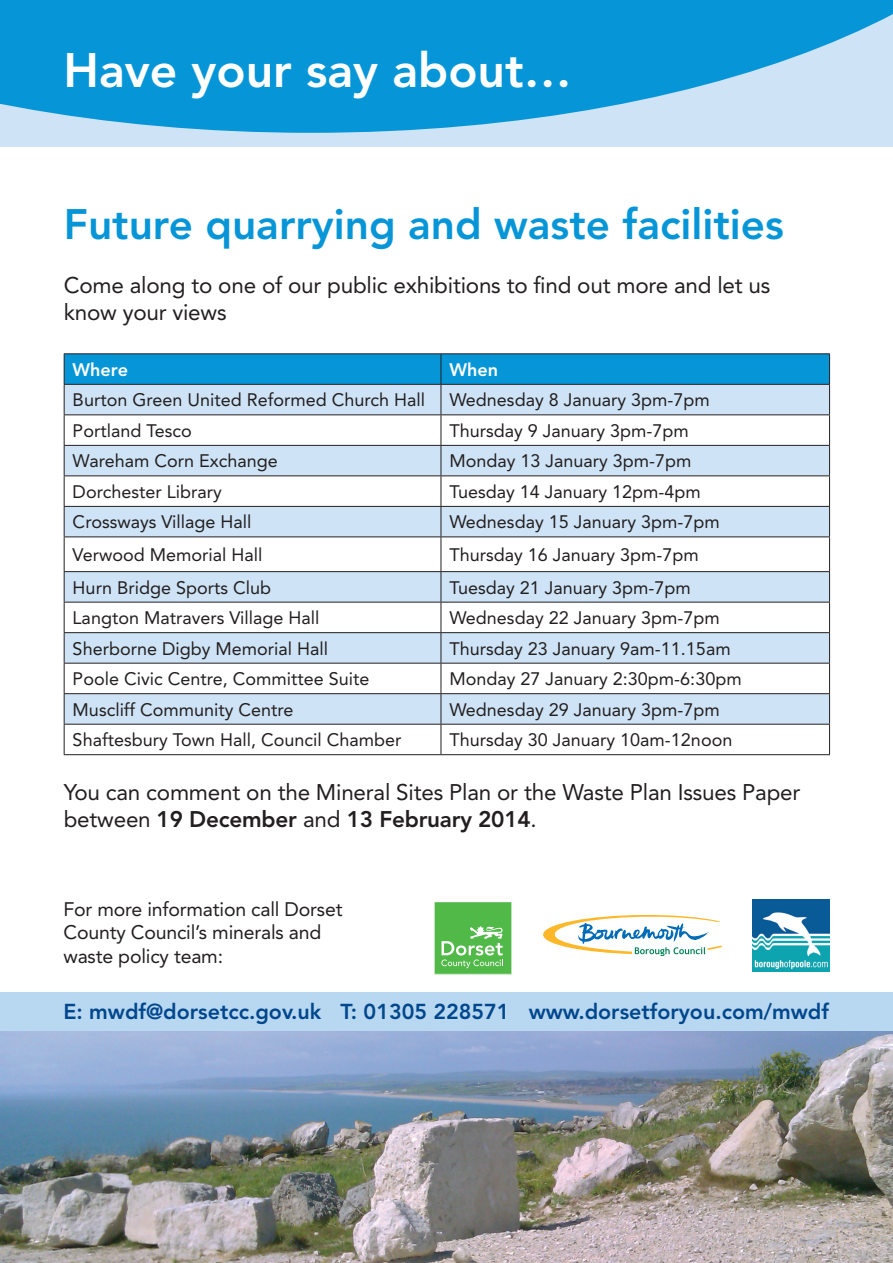
<style>
.page{position:relative;width:893px;height:1263px;background:#fff}
.page>*{position:absolute;margin:0;border:0;box-sizing:border-box;transform-origin:0 0}
.t1{font:800 48px "Avenir";color:#fff}
.t2{font:800 42.3px "Avenir";color:#0696d7}
.Body{font:22.5px/27px "Avenir";letter-spacing:-.01em;color:#231f20}
.Body-2{font:800 21.45px "Avenir";color:#01478d}
.Body-3{font:19.5px/23.4px "Avenir";letter-spacing:-.01em;color:#231f20}
.Body-4{font:18px "Avenir";color:#231f20}
.Body-5{font:800 18px "Avenir";color:#fff}
.s1{font-weight:800}
</style>
<div class="page">
<img style="left:0;top:1031px;width:893px;height:232px">
<div style="left:0;top:993px;width:893px;height:38px;background:#b8d7f0"></div>
<div style="left:0;top:2px;width:893px;height:144px;background:#cee3f5"></div>
<svg style="left:0;top:0;width:893px;height:133px;fill:#0696d7"></svg>
<svg style="left:65px;top:415px;width:764px;height:339px"></svg>
<hr style="left:64px;top:353px;width:377px;height:1px;background:#231f20">
<hr style="left:441px;top:353px;width:389px;height:1px;background:#231f20">
<svg style="left:64px;top:354px;width:766px;height:60px;background:#67b8e0"></svg>
<hr style="left:64px;top:414px;width:377px;height:1px;background:#231f20">
<hr style="left:64px;top:415px;width:1px;height:30px;background:#231f20">
<hr style="left:441px;top:414px;width:389px;height:1px;background:#231f20">
<hr style="left:441px;top:415px;width:1px;height:30px;background:#231f20">
<hr style="left:829px;top:415px;width:1px;height:30px;background:#231f20">
<hr style="left:64px;top:445px;width:377px;height:1px;background:#231f20">
<svg style="left:64px;top:446px;width:1px;height:29px"></svg>
<hr style="left:441px;top:445px;width:389px;height:1px;background:#231f20">
<svg style="left:441px;top:446px;width:1px;height:29px"></svg>
<svg style="left:829px;top:446px;width:1px;height:29px"></svg>
<hr style="left:64px;top:475px;width:377px;height:1px;background:#231f20">
<hr style="left:64px;top:476px;width:1px;height:30px;background:#231f20">
<hr style="left:441px;top:475px;width:389px;height:1px;background:#231f20">
<hr style="left:441px;top:476px;width:1px;height:30px;background:#231f20">
<hr style="left:829px;top:476px;width:1px;height:30px;background:#231f20">
<hr style="left:64px;top:506px;width:377px;height:1px;background:#231f20">
<svg style="left:64px;top:507px;width:1px;height:29px"></svg>
<hr style="left:441px;top:506px;width:389px;height:1px;background:#231f20">
<svg style="left:441px;top:507px;width:1px;height:29px"></svg>
<svg style="left:829px;top:507px;width:1px;height:29px"></svg>
<hr style="left:64px;top:536px;width:377px;height:1px;background:#231f20">
<hr style="left:64px;top:537px;width:1px;height:34px;background:#231f20">
<hr style="left:441px;top:536px;width:389px;height:1px;background:#231f20">
<hr style="left:441px;top:537px;width:1px;height:34px;background:#231f20">
<hr style="left:829px;top:537px;width:1px;height:34px;background:#231f20">
<hr style="left:64px;top:571px;width:377px;height:1px;background:#231f20">
<hr style="left:64px;top:572px;width:1px;height:30px;background:#231f20">
<hr style="left:441px;top:571px;width:389px;height:1px;background:#231f20">
<hr style="left:441px;top:572px;width:1px;height:30px;background:#231f20">
<hr style="left:829px;top:572px;width:1px;height:30px;background:#231f20">
<hr style="left:64px;top:602px;width:377px;height:1px;background:#231f20">
<hr style="left:64px;top:602px;width:1px;height:30px;background:#231f20">
<hr style="left:441px;top:602px;width:389px;height:1px;background:#231f20">
<hr style="left:441px;top:602px;width:1px;height:30px;background:#231f20">
<hr style="left:829px;top:602px;width:1px;height:30px;background:#231f20">
<hr style="left:64px;top:632px;width:377px;height:1px;background:#231f20">
<hr style="left:64px;top:633px;width:1px;height:30px;background:#231f20">
<hr style="left:441px;top:632px;width:389px;height:1px;background:#231f20">
<hr style="left:441px;top:633px;width:1px;height:30px;background:#231f20">
<hr style="left:829px;top:633px;width:1px;height:30px;background:#231f20">
<hr style="left:64px;top:663px;width:377px;height:1px;background:#231f20">
<hr style="left:64px;top:663px;width:1px;height:30px;background:#231f20">
<hr style="left:441px;top:663px;width:389px;height:1px;background:#231f20">
<hr style="left:441px;top:663px;width:1px;height:30px;background:#231f20">
<hr style="left:829px;top:663px;width:1px;height:30px;background:#231f20">
<hr style="left:64px;top:693px;width:377px;height:1px;background:#231f20">
<hr style="left:64px;top:694px;width:1px;height:30px;background:#231f20">
<hr style="left:441px;top:693px;width:389px;height:1px;background:#231f20">
<hr style="left:441px;top:694px;width:1px;height:30px;background:#231f20">
<hr style="left:829px;top:694px;width:1px;height:30px;background:#231f20">
<hr style="left:64px;top:724px;width:377px;height:1px;background:#231f20">
<hr style="left:64px;top:724px;width:1px;height:30px;background:#231f20">
<hr style="left:441px;top:724px;width:389px;height:1px;background:#231f20">
<hr style="left:441px;top:724px;width:1px;height:30px;background:#231f20">
<hr style="left:829px;top:724px;width:1px;height:30px;background:#231f20">
<hr style="left:64px;top:754px;width:377px;height:1px;background:#231f20">
<hr style="left:441px;top:754px;width:389px;height:1px;background:#231f20">
<svg style="left:434px;top:902px;width:78px;height:73px;background:#69c261"></svg>
<svg style="left:543px;top:915px;width:179px;height:41px"></svg>
<img style="left:753px;top:900px;width:76px;height:71px">
<p class="t1" style="left:63px;top:42px;width:510px">Have your say about…</p>
<p class="t2" style="left:64px;top:199px;width:722px">Future quarrying and waste facilities</p>
<p class="Body" style="left:64px;top:272px;width:708px">Come along to one of our public exhibitions to find out more and let us know your views</p>
<p class="Body-5" style="left:73px;top:359px;width:57px">Where</p>
<p class="Body-5" style="left:449px;top:359px;width:50px">When</p>
<p class="Body-4" style="left:73px;top:390px;width:354px">Burton Green United Reformed Church Hall</p>
<p class="Body-4" style="left:449px;top:390px;width:262px">Wednesday 8 January 3pm-7pm</p>
<p class="Body-4" style="left:73px;top:420px;width:121px">Portland Tesco</p>
<p class="Body-4" style="left:449px;top:420px;width:241px">Thursday 9 January 3pm-7pm</p>
<p class="Body-4" style="left:73px;top:451px;width:207px">Wareham Corn Exchange</p>
<p class="Body-4" style="left:449px;top:451px;width:244px">Monday 13 January 3pm-7pm</p>
<p class="Body-4" style="left:73px;top:481px;width:151px">Dorchester Library</p>
<p class="Body-4" style="left:449px;top:481px;width:253px">Tuesday 14 January 12pm-4pm</p>
<p class="Body-4" style="left:73px;top:512px;width:180px">Crossways Village Hall</p>
<p class="Body-4" style="left:449px;top:512px;width:272px">Wednesday 15 January 3pm-7pm</p>
<p class="Body-4" style="left:73px;top:544px;width:191px">Verwood Memorial Hall</p>
<p class="Body-4" style="left:449px;top:544px;width:251px">Thursday 16 January 3pm-7pm</p>
<p class="Body-4" style="left:73px;top:577px;width:200px">Hurn Bridge Sports Club</p>
<p class="Body-4" style="left:449px;top:577px;width:243px">Tuesday 21 January 3pm-7pm</p>
<p class="Body-4" style="left:73px;top:607px;width:248px">Langton Matravers Village Hall</p>
<p class="Body-4" style="left:449px;top:607px;width:272px">Wednesday 22 January 3pm-7pm</p>
<p class="Body-4" style="left:73px;top:638px;width:257px">Sherborne Digby Memorial Hall</p>
<p class="Body-4" style="left:449px;top:638px;width:283px">Thursday 23 January 9am-11.15am</p>
<p class="Body-4" style="left:73px;top:668px;width:298px">Poole Civic Centre, Committee Suite</p>
<p class="Body-4" style="left:449px;top:668px;width:294px">Monday 27 January 2:30pm-6:30pm</p>
<p class="Body-4" style="left:73px;top:699px;width:222px">Muscliff Community Centre</p>
<p class="Body-4" style="left:449px;top:699px;width:272px">Wednesday 29 January 3pm-7pm</p>
<p class="Body-4" style="left:73px;top:729px;width:330px">Shaftesbury Town Hall, Council Chamber</p>
<p class="Body-4" style="left:449px;top:729px;width:284px">Thursday 30 January 10am-12noon</p>
<p class="Body" style="left:64px;top:779px;width:738px">You can comment on the Mineral Sites Plan or the Waste Plan Issues Paper between <span class="s1">19 December</span> and <span class="s1">13 February 2014</span>.</p>
<p class="Body-3" style="left:63px;top:897px;width:281px">For more information call Dorset<br>County Council’s minerals and waste policy team:</p>
<p class="Body-2" style="left:63px;top:999px;width:767px">E: mwdf@dorsetcc.gov.uk T: 01305 228571 www.dorsetforyou.com/mwdf</p>
</div>
